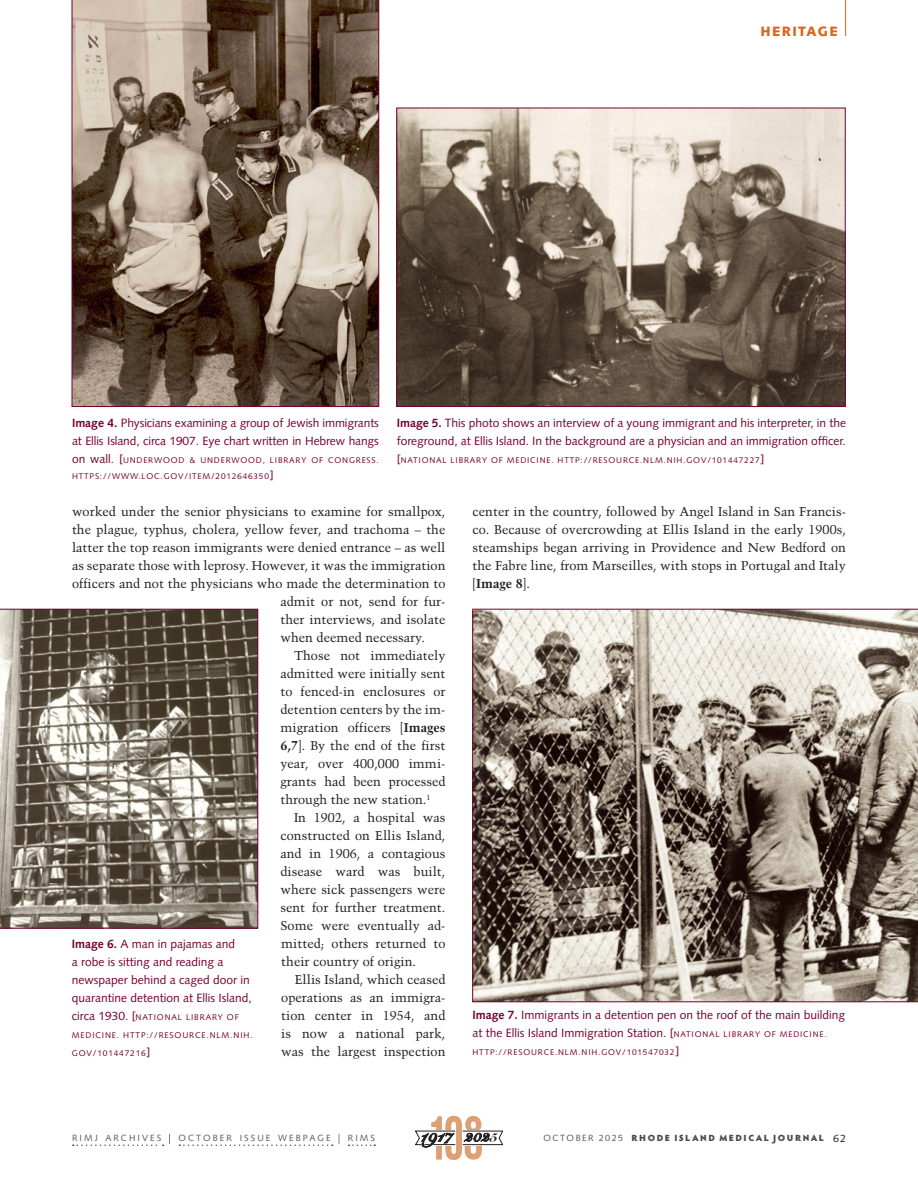
<style>
.page{position:relative;width:918px;height:1188px;background:#fff}
.page>*{position:absolute;margin:0;border:0;box-sizing:border-box;transform-origin:0 0}
.dept_orange{font:900 13.5px "Syntax LT Std";letter-spacing:.1em;color:#dc641c}
.People_text__8_5_12{font:12.75px/18px "Trump Mediaeval";color:#231f20;text-align:justify}
.People_caption{font:12px/18px "Syntax LT Std";color:#750130}
.t1{font:900 9px "Hypatia Sans Pro";letter-spacing:.17em;color:#4b4c4d}
.t2{font:9px "Syntax LT Std";letter-spacing:.23em;color:#57585a}
.People_caption-2{font:8.4px/18px "Syntax LT Std";letter-spacing:.1em;color:#750130}
.People_caption-3{font:8.25px/16.5px "Syntax LT Std";letter-spacing:.1em;color:#750130}
.s1{font-weight:700}
.s2{font-size:12px}
.s3{font-size:8.25px}
.s4{font-size:13.5px;color:#231f20}
.s5{font-size:13.5px}
.s6{font-family:"Syntax LT Std";font-weight:400;color:#57585a}
.s7{font-family:"Syntax LT Std";font-weight:400;font-size:10.5px;color:#231f20}
</style>
<div class="page">
<hr style="left:845px;top:0;width:1px;height:36px;background:#dc641c">
<svg style="left:72px;top:0;width:307px;height:407px;background:#816e5e"></svg>
<img style="left:399px;top:110px;width:444px;height:295px">
<div style="left:397px;top:108px;width:448px;height:299px;border:1px solid #750130"></div>
<svg style="left:0;top:609px;width:258px;height:319px;background:#81786b"></svg>
<svg style="left:473px;top:609px;width:445px;height:393px;background:#968b80"></svg>
<svg style="left:73px;top:1144px;width:91px;height:2px"></svg>
<svg style="left:179px;top:1144px;width:154px;height:2px"></svg>
<svg style="left:349px;top:1144px;width:26px;height:2px"></svg>
<svg style="left:415px;top:1116px;width:88px;height:44px"></svg>
<p class="dept_orange" style="left:760px;top:23px;width:79px">HERITAGE</p>
<p class="People_caption" style="left:72px;top:414px;width:308px"><span class="s1">Image 4.</span> Physicians examining a group of Jewish immigrants at Ellis Island, circa 1907. Eye chart written in Hebrew hangs</p>
<p class="People_caption-3" style="left:72px;top:452px;width:308px"><span class="s2">on wall. [</span>UNDERWOOD &amp; UNDERWOOD, LIBRARY OF CONGRESS.<br>HTTPS://WWW.LOC.GOV/ITEM/2012646350<span class="s2">]</span></p>
<p class="People_caption" style="left:397px;top:414px;width:451px"><span class="s1">Image 5.</span> This photo shows an interview of a young immigrant and his interpreter, in the foreground, at Ellis Island. In the background are a physician and an immigration officer.</p>
<p class="People_caption-3" style="left:397px;top:452px;width:369px"><span class="s2">[</span>NATIONAL LIBRARY OF MEDICINE. HTTP://RESOURCE.NLM.NIH.GOV/101447227<span class="s2">]</span></p>
<p class="People_text__8_5_12" style="left:72px;top:502px;width:375px">worked under the senior physicians to examine for smallpox,</p>
<p class="People_text__8_5_12" style="left:72px;top:520px;width:375px">the plague, typhus, cholera, yellow fever, and trachoma – the</p>
<p class="People_text__8_5_12" style="left:72px;top:538px;width:375px">latter the top reason immigrants were denied entrance – as well</p>
<p class="People_text__8_5_12" style="left:72px;top:556px;width:375px">as separate those with leprosy. However, it was the immigration</p>
<p class="People_text__8_5_12" style="left:72px;top:574px;width:375px">officers and not the physicians who made the determination to</p>
<p class="People_text__8_5_12" style="left:280px;top:592px;width:167px">admit or not, send for fur-</p>
<p class="People_text__8_5_12" style="left:280px;top:610px;width:166px">ther interviews, and isolate</p>
<p class="People_text__8_5_12" style="left:280px;top:628px;width:146px">when deemed necessary.</p>
<p class="People_text__8_5_12" style="left:280px;top:646px;width:167px;text-indent:14px">Those not immediately admitted were initially sent to fenced-in enclosures or detention centers by the im&shy;migration officers [<span class="s1">Images 6,7</span>]. By the end of the first year, over 400,000 immi&shy;grants had been processed through the new station.<sup>1</sup></p>
<p class="People_text__8_5_12" style="left:280px;top:808px;width:167px;text-indent:14px">In 1902, a hospital was constructed on Ellis Island, and in 1906, a contagious disease ward was built, where sick passengers were sent for further treatment.<br>Some were eventually ad&shy;mitted; others returned to their country of origin.</p>
<p class="People_text__8_5_12" style="left:281px;top:970px;width:166px;text-indent:14px">Ellis Island, which ceased operations as an immigra&shy;tion center in 1954, and is now a national park, was the largest inspection</p>
<p class="People_text__8_5_12" style="left:472px;top:502px;width:375px">center in the country, followed by Angel Island in San Francis&shy;co. Because of overcrowding at Ellis Island in the early 1900s, steamships began arriving in Providence and New Bedford on the Fabre line, from Marseilles, with stops in Portugal and Italy [<span class="s1">Image 8</span>].</p>
<p class="People_caption" style="left:72px;top:935px;width:182px"><span class="s1">Image 6.</span> A man in pajamas and<br>a robe is sitting and reading a newspaper behind a caged door in quarantine detention at Ellis Island,</p>
<p class="People_caption-2" style="left:72px;top:1008px;width:182px"><span class="s2">circa 1930. [</span>NATIONAL LIBRARY OF<br>MEDICINE. HTTP://RESOURCE.NLM.NIH.<br>GOV/101447216<span class="s2">]</span></p>
<p class="People_caption" style="left:472px;top:1006px;width:374px"><span class="s1">Image 7.</span> Immigrants in a detention pen on the roof of the main building at the Ellis Island Immigration Station. [<span class="s3">NATIONAL LIBRARY OF MEDICINE.</span></p>
<p class="People_caption-3" style="left:472px;top:1044px;width:208px">HTTP://RESOURCE.NLM.NIH.GOV/101547032<span class="s2">]</span></p>
<p class="t2" style="left:72px;top:1132px;width:305px">RIMJ ARCHIVES <span class="s4">|</span> OCTOBER ISSUE WEBPAGE <span class="s5">|</span> RIMS</p>
<p class="t1" style="left:544px;top:1131px;width:304px"><span class="s6">OCTOBER 2025</span> RHODE ISLAND MEDICAL JOURNAL <span class="s7">62</span></p>
</div>
